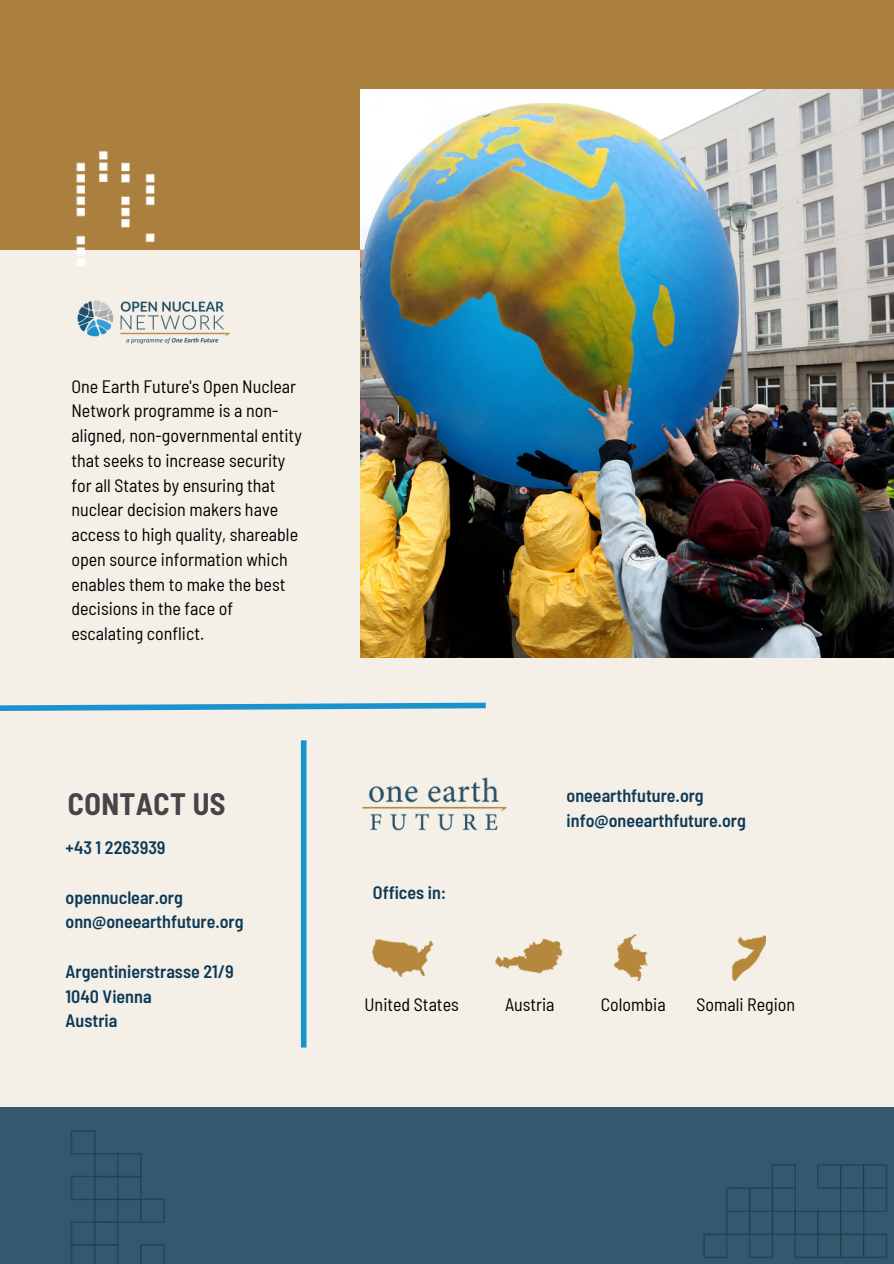
<style>
.page{position:relative;width:894px;height:1264px;background:#fff}
.page>*{position:absolute;margin:0;border:0;box-sizing:border-box;transform-origin:0 0}
.t1{font:700 semi-condensed 30.15px "Barlow";letter-spacing:.01em;color:#454447}
.t2{font:semi-condensed 18px/24.8px "Barlow";color:#000}
.t3{font:600 semi-condensed 18px "Barlow";color:#0d3a57}
</style>
<div class="page">
<div style="left:0;top:249px;width:893px;height:1014px;background:#f4f0e8"></div>
<div style="left:0;top:0;width:893px;height:249px;background:#ab803f"></div>
<img style="left:58px;top:150px;width:118px;height:117px">
<div style="left:0;top:1107px;width:893px;height:156px;background:#34586e"></div>
<img style="left:360px;top:89px;width:533px;height:568px">
<svg style="left:0;top:702px;width:486px;height:9px"></svg>
<div style="left:301px;top:740px;width:5px;height:307px;background:#1a92ce"></div>
<img style="left:77px;top:300px;width:153px;height:44px">
<img style="left:373px;top:939px;width:61px;height:38px">
<img style="left:495px;top:938px;width:68px;height:36px">
<img style="left:613px;top:934px;width:35px;height:46px">
<img style="left:731px;top:935px;width:33px;height:45px">
<img style="left:362px;top:777px;width:145px;height:54px">
<img style="left:703px;top:1164px;width:184px;height:94px">
<img style="left:71px;top:1130px;width:94px;height:133px">
<p class="t2" style="left:71px;top:373px;width:232px">One Earth Future's Open Nuclear<br>Network programme is a non&shy;aligned, non-governmental entity that seeks to increase security for all States by ensuring that nuclear decision makers have access to high quality, shareable open source information which enables them to make the best decisions in the face of escalating conflict.</p>
<p class="t1" style="left:68px;top:785px;width:159px">CONTACT US</p>
<p class="t3" style="left:66px;top:836px;width:101px">+43 1 2263939</p>
<p class="t3" style="left:66px;top:885px;width:119px">opennuclear.org</p>
<p class="t3" style="left:66px;top:910px;width:179px">onn@oneearthfuture.org</p>
<p class="t3" style="left:66px;top:959px;width:170px">Argentinierstrasse 21/9</p>
<p class="t3" style="left:66px;top:984px;width:87px">1040 Vienna</p>
<p class="t3" style="left:66px;top:1009px;width:53px">Austria</p>
<p class="t3" style="left:373px;top:881px;width:75px">Offices in:</p>
<p class="t3" style="left:566px;top:783px;width:139px">oneearthfuture.org</p>
<p class="t3" style="left:566px;top:808px;width:181px">info@oneearthfuture.org</p>
<p class="t2" style="left:364px;top:991px;width:96px">United States</p>
<p class="t2" style="left:505px;top:991px;width:51px">Austria</p>
<p class="t2" style="left:600px;top:991px;width:66px">Colombia</p>
<p class="t2" style="left:696px;top:991px;width:100px">Somali Region</p>
</div>
